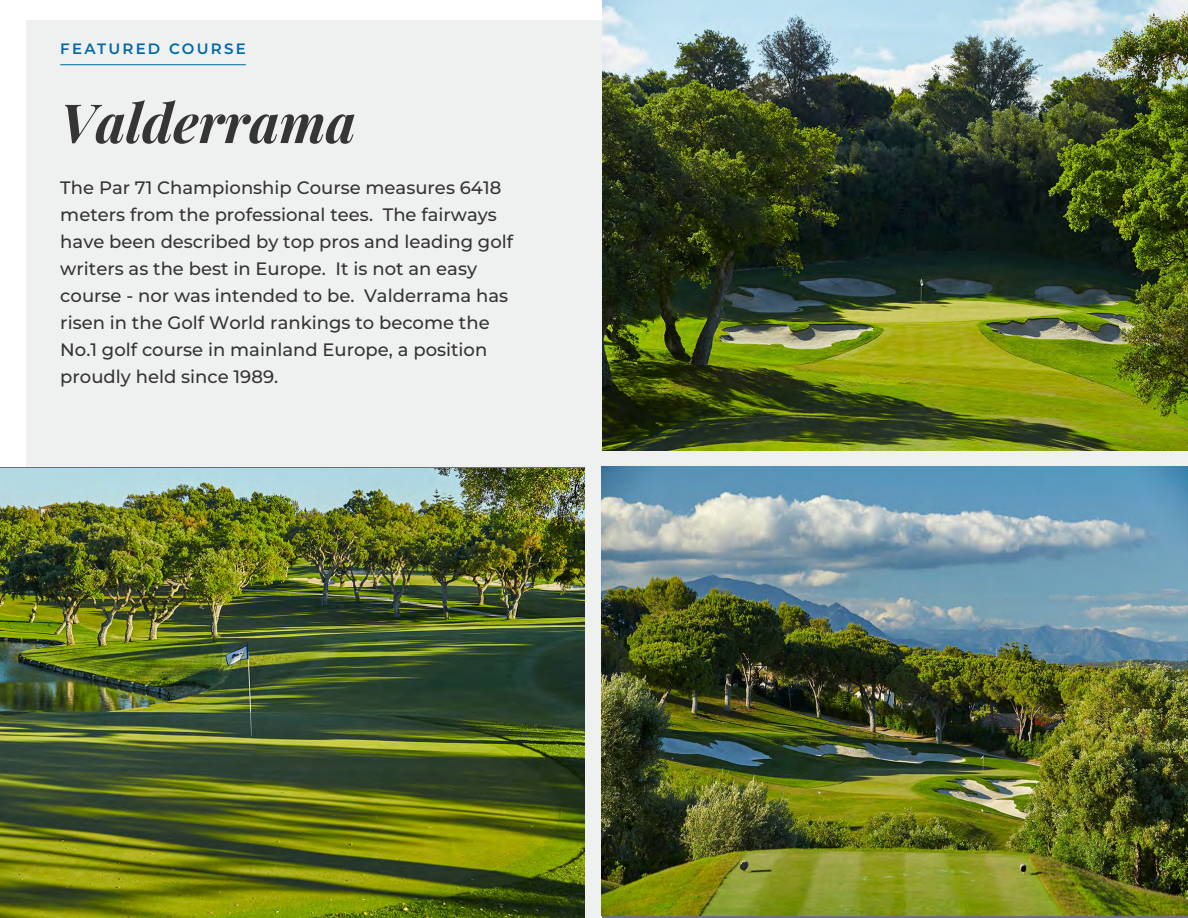
<style>
.page{position:relative;width:1188px;height:918px;background:#fff}
.page>*{position:absolute;margin:0;border:0;box-sizing:border-box;transform-origin:0 0}
.t1{font:italic 700 54px "Playfair Display";color:#353534}
.t2{font:500 18px/27px "Montserrat";color:#353534}
.t3{font:600 15px "Montserrat";letter-spacing:.15em;color:#0069a5}
</style>
<div class="page">
<div style="left:26px;top:20px;width:1162px;height:898px;background:#eff0f0"></div>
<hr style="left:60px;top:64px;width:186px;height:1px;background:#0069a5">
<img style="left:602px;top:0;width:586px;height:450px">
<img style="left:0;top:468px;width:584px;height:450px">
<img style="left:602px;top:466px;width:586px;height:449px">
<p class="t3" style="left:60px;top:38px;width:187px">FEATURED COURSE</p>
<h1 class="t1" style="left:60px;top:79px;width:297px">Valderrama</h1>
<p class="t2" style="left:60px;top:174px;width:454px">The Par 71 Championship Course measures 6418 meters from the professional tees. The fairways have been described by top pros and leading golf writers as the best in Europe. It is not an easy course - nor was intended to be. Valderrama has risen in the Golf World rankings to become the No.1 golf course in mainland Europe, a position proudly held since 1989.</p>
</div>
